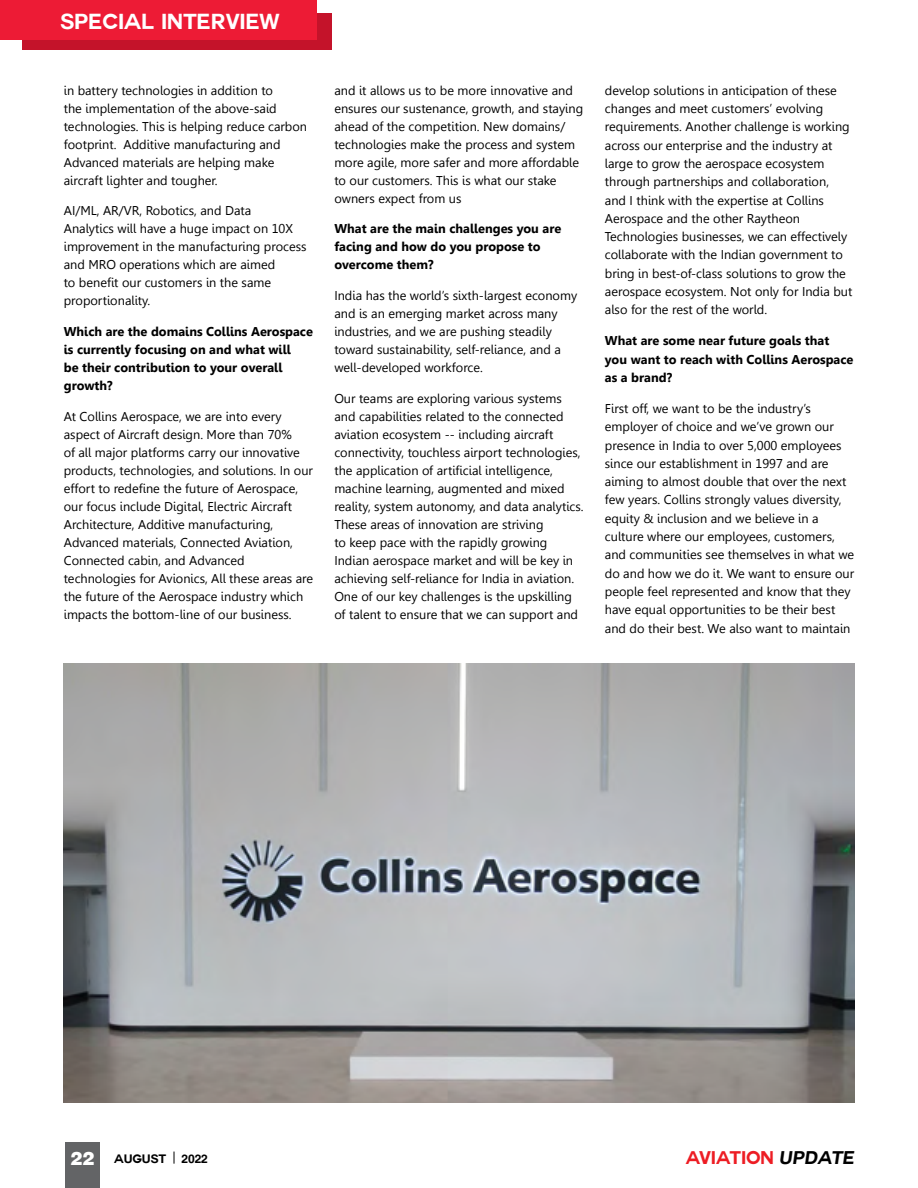
<style>
.page{position:relative;width:918px;height:1188px;background:#fff}
.page>*{position:absolute;margin:0;border:0;box-sizing:border-box;transform-origin:0 0}
.t1{font:700 21.3px "Couture";color:#fff}
.t2{font:700 18px "Couture";color:#ed1d24}
.t3{font:12.75px/18px "Gisha";color:#000}
.t4{font:700 12.75px/18px "Gisha";color:#000}
.t5{font:700 12px "Couture";color:#000}
.s1{font-family:"Context Black S Si";font-weight:900;font-size:18px;color:#fff}
.s2{font-style:italic;color:#000}
</style>
<div class="page">
<img style="left:64px;top:663px;width:790px;height:440px">
<div style="left:22px;top:14px;width:309px;height:36px;background:#c4132a"></div>
<div style="left:0;top:0;width:317px;height:39px;background:#ed1b35"></div>
<div style="left:65px;top:1143px;width:35px;height:45px;background:#636466"></div>
<svg style="left:174px;top:1152px;width:1px;height:12px"></svg>
<h1 class="t1" style="left:60px;top:11px;width:221px">SPECIAL INTERVIEW</h1>
<p class="t3" style="left:64px;top:81px;width:245px">in battery technologies in addition to<br>the implementation of the above-said technologies. This is helping reduce carbon footprint. Additive manufacturing and Advanced materials are helping make aircraft lighter and tougher.</p>
<p class="t3" style="left:64px;top:202px;width:244px">AI/ML, AR/VR, Robotics, and Data<br>Analytics will have a huge impact on 10X improvement in the manufacturing process and MRO operations which are aimed<br>to benefit our customers in the same proportionality.</p>
<p class="t4" style="left:64px;top:323px;width:251px">Which are the domains Collins Aerospace is currently focusing on and what will<br>be their contribution to your overall growth?</p>
<p class="t3" style="left:64px;top:408px;width:251px">At Collins Aerospace, we are into every aspect of Aircraft design. More than 70%<br>of all major platforms carry our innovative products, technologies, and solutions. In our effort to redefine the future of Aerospace, our focus include Digital, Electric Aircraft Architecture, Additive manufacturing, Advanced materials, Connected Aviation, Connected cabin, and Advanced technologies for Avionics, All these areas are the future of the Aerospace industry which impacts the bottom-line of our business.</p>
<p class="t3" style="left:334px;top:81px;width:250px">and it allows us to be more innovative and ensures our sustenance, growth, and staying ahead of the competition. New domains/ technologies make the process and system more agile, more safer and more affordable to our customers. This is what our stake owners expect from us</p>
<p class="t4" style="left:334px;top:220px;width:228px">What are the main challenges you are facing and how do you propose to overcome them?</p>
<p class="t3" style="left:334px;top:287px;width:244px">India has the world’s sixth-largest economy and is an emerging market across many industries, and we are pushing steadily toward sustainability, self-reliance, and a well-developed workforce.</p>
<p class="t3" style="left:334px;top:390px;width:251px">Our teams are exploring various systems and capabilities related to the connected aviation ecosystem -- including aircraft connectivity, touchless airport technologies, the application of artificial intelligence, machine learning, augmented and mixed reality, system autonomy, and data analytics.<br>These areas of innovation are striving<br>to keep pace with the rapidly growing Indian aerospace market and will be key in achieving self-reliance for India in aviation.<br>One of our key challenges is the upskilling of talent to ensure that we can support and</p>
<p class="t3" style="left:605px;top:81px;width:249px">develop solutions in anticipation of these changes and meet customers’ evolving requirements. Another challenge is working across our enterprise and the industry at large to grow the aerospace ecosystem through partnerships and collaboration, and I think with the expertise at Collins Aerospace and the other Raytheon Technologies businesses, we can effectively collaborate with the Indian government to bring in best-of-class solutions to grow the aerospace ecosystem. Not only for India but also for the rest of the world.</p>
<p class="t4" style="left:605px;top:332px;width:250px">What are some near future goals that you want to reach with Collins Aerospace as a brand?</p>
<p class="t3" style="left:605px;top:399px;width:251px">First off, we want to be the industry’s employer of choice and we’ve grown our presence in India to over 5,000 employees since our establishment in 1997 and are aiming to almost double that over the next few years. Collins strongly values diversity, equity &amp; inclusion and we believe in a culture where our employees, customers, and communities see themselves in what we do and how we do it. We want to ensure our people feel represented and know that they have equal opportunities to be their best and do their best. We also want to maintain</p>
<p class="t5" style="left:70px;top:1153px;width:98px"><span class="s1">22</span> AUGUST</p>
<p class="t5" style="left:182px;top:1153px;width:27px">2022</p>
<h2 class="t2" style="left:686px;top:1149px;width:170px">AVIATION <span class="s2">UPDATE</span></h2>
</div>
